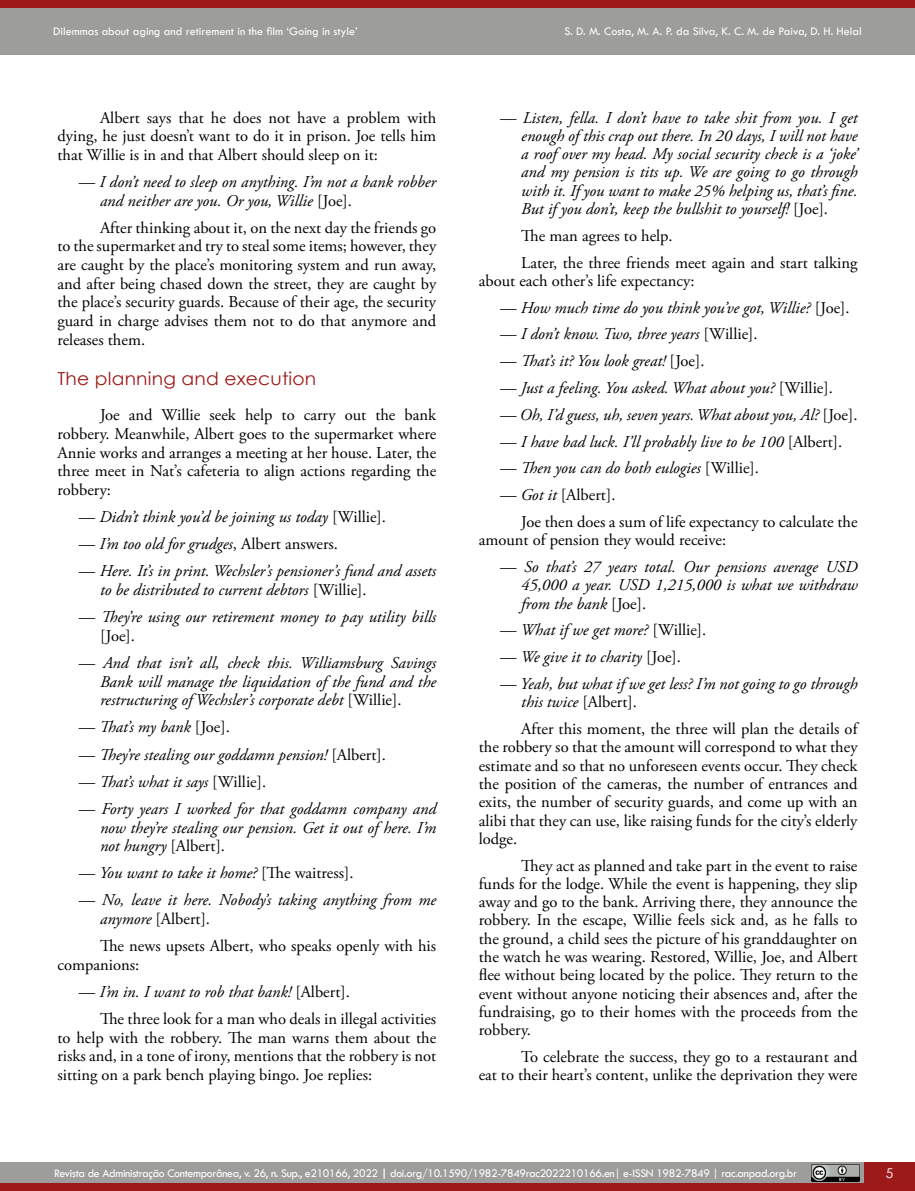
<style>
.page{position:relative;width:915px;height:1191px;background:#fff}
.page>*{position:absolute;margin:0;border:0;box-sizing:border-box;transform-origin:0 0}
.t1{font:18px "Century Gothic";letter-spacing:.01em;color:#9d1a18;scale:1.04 1}
.t2{font:16.5px/18.3px "Adobe Garamond Pro";color:#000;text-align:justify}
.t3{font:italic 16.5px/18.6px "Adobe Garamond Pro";color:#000}
.t4{font:13.5px "Century Gothic";color:#fff}
.t5{font:12px "Tw Cen";letter-spacing:-.03em;color:#fff}
.t6{font:12px "Tw Cen";color:#fff}
.s1{font-style:normal}
.s2{font-style:italic}
.s3{font-weight:700}
</style>
<div class="page">
<div style="left:863px;top:1162px;width:51px;height:21px;background:#9d1a1a"></div>
<div style="left:0;top:0;width:914px;height:54px;background:#9d9d9c"></div>
<div style="left:0;top:0;width:914px;height:7px;background:#9d1a18"></div>
<div style="left:0;top:1162px;width:863px;height:21px;background:#9d9d9c"></div>
<div style="left:0;top:1183px;width:914px;height:8px;background:#9d1a18"></div>
<img style="left:811px;top:1164px;width:48px;height:17px">
<p class="t6" style="left:53px;top:24px;width:306px">Dilemmas about aging and retirement in the film ‘Going in style’</p>
<p class="t6" style="left:564px;top:24px;width:299px">S. D. M. Costa, M. A. P. da Silva, K. C. M. de Paiva, D. H. Helal</p>
<p class="t2" style="left:57px;top:109px;width:380px;text-indent:43px">Albert says that he does not have a problem with dying, he just doesn’t want to do it in prison. Joe tells him that Willie is in and that Albert should sleep on it:</p>
<p class="t3" style="left:100px;top:173px;width:337px;text-indent:-21px"><span class="s1">—</span> I don’t need to sleep on anything. I’m not a bank robber and neither are you. Or you, Willie <span class="s1">[Joe].</span></p>
<p class="t2" style="left:57px;top:219px;width:380px;text-indent:43px">After thinking about it, on the next day the friends go to the supermarket and try to steal some items; however, they are caught by the place’s monitoring system and run away, and after being chased down the street, they are caught by the place’s security guards. Because of their age, the security guard in charge advises them not to do that anymore and releases them.</p>
<p class="t1" style="left:57px;top:366px;width:250px">The planning and execution</p>
<p class="t2" style="left:57px;top:406px;width:380px;text-indent:43px">Joe and Willie seek help to carry out the bank robbery. Meanwhile, Albert goes to the supermarket where Annie works and arranges a meeting at her house. Later, the three meet in Nat’s cafeteria to align actions regarding the robbery:</p>
<p class="t3" style="left:79px;top:508px;width:309px"><span class="s1">—</span> Didn’t think you’d be joining us today <span class="s1">[Willie].</span></p>
<p class="t3" style="left:79px;top:535px;width:261px"><span class="s1">—</span> I’m too old for grudges<span class="s1">, Albert answers.</span></p>
<p class="t3" style="left:100px;top:562px;width:337px;text-indent:-21px"><span class="s1">—</span> Here. It’s in print. Wechsler’s pensioner’s fund and assets to be distributed to current debtors <span class="s1">[Willie].</span></p>
<p class="t3" style="left:100px;top:608px;width:337px;text-indent:-21px"><span class="s1">—</span> They’re using our retirement money to pay utility bills <span class="s1">[Joe].</span></p>
<p class="t3" style="left:100px;top:654px;width:337px;text-align:justify;text-indent:-21px"><span class="s1">—</span> And that isn’t all, check this. Williamsburg Savings Bank will manage the liquidation of the fund and the restructuring of Wechsler’s corporate debt <span class="s1">[Willie].</span></p>
<p class="t3" style="left:79px;top:718px;width:153px"><span class="s1">—</span> That’s my bank <span class="s1">[Joe].</span></p>
<p class="t3" style="left:79px;top:745px;width:308px"><span class="s1">—</span> They’re stealing our goddamn pension! <span class="s1">[Albert].</span></p>
<p class="t3" style="left:79px;top:772px;width:189px"><span class="s1">—</span> That’s what it says <span class="s1">[Willie].</span></p>
<p class="t3" style="left:100px;top:800px;width:337px;text-align:justify;text-indent:-21px"><span class="s1">—</span> Forty years I worked for that goddamn company and now they’re stealing our pension. Get it out of here. I’m not hungry <span class="s1">[Albert].</span></p>
<p class="t3" style="left:79px;top:864px;width:276px"><span class="s1">—</span> You want to take it home? <span class="s1">[The waitress].</span></p>
<p class="t3" style="left:100px;top:891px;width:337px;text-indent:-21px"><span class="s1">—</span> No, leave it here. Nobody’s taking anything from me anymore <span class="s1">[Albert].</span></p>
<p class="t2" style="left:57px;top:937px;width:380px;text-indent:43px">The news upsets Albert, who speaks openly with his companions:</p>
<p class="t2" style="left:100px;top:978px;width:337px;line-height:27.2px;text-indent:-21px">— <span class="s2">I’m in. I want to rob that bank!</span> [Albert].<br>The three look for a man who deals in illegal activities</p>
<p class="t2" style="left:57px;top:1028px;width:380px">to help with the robbery. The man warns them about the risks and, in a tone of irony, mentions that the robbery is not sitting on a park bench playing bingo. Joe replies:</p>
<p class="t3" style="left:521px;top:109px;width:337px;text-align:justify;text-indent:-21px"><span class="s1">—</span> Listen, fella. I don’t have to take shit from you. I get enough of this crap out there. In 20 days, I will not have a roof over my head. My social security check is a ‘joke’ and my pension is tits up. We are going to go through with it. If you want to make 25% helping us, that’s fine.<br>But if you don’t, keep the bullshit to yourself! <span class="s1">[Joe].</span></p>
<p class="t2" style="left:521px;top:223px;width:337px;line-height:26.8px">The man agrees to help.<br>Later, the three friends meet again and start talking</p>
<p class="t2" style="left:478px;top:272px;width:217px">about each other’s life expectancy:</p>
<p class="t3" style="left:500px;top:298px;width:351px"><span class="s1">—</span> How much time do you think you’ve got, Willie? <span class="s1">[Joe].</span></p>
<p class="t3" style="left:500px;top:325px;width:259px"><span class="s1">—</span> I don’t know. Two, three years <span class="s1">[Willie].</span></p>
<p class="t3" style="left:500px;top:352px;width:206px"><span class="s1">—</span> That’s it? You look great! <span class="s1">[Joe].</span></p>
<p class="t3" style="left:500px;top:379px;width:334px"><span class="s1">—</span> Just a feeling. You asked. What about you? <span class="s1">[Willie].</span></p>
<p class="t3" style="left:500px;top:406px;width:359px"><span class="s1">—</span> Oh, I’d guess, uh, seven years. What about you, Al? <span class="s1">[Joe].</span></p>
<p class="t3" style="left:500px;top:432px;width:344px"><span class="s1">—</span> I have bad luck. I’ll probably live to be 100 <span class="s1">[Albert].</span></p>
<p class="t3" style="left:500px;top:459px;width:260px"><span class="s1">—</span> Then you can do both eulogies <span class="s1">[Willie].</span></p>
<p class="t2" style="left:521px;top:482px;width:337px;line-height:26.8px;text-indent:-21px">— <span class="s2">Got it</span> [Albert].<br>Joe then does a sum of life expectancy to calculate the</p>
<p class="t2" style="left:478px;top:531px;width:249px">amount of pension they would receive:</p>
<p class="t3" style="left:521px;top:558px;width:337px;text-align:justify;text-indent:-21px"><span class="s1">—</span> So that’s 27 years total. Our pensions average USD 45,000 a year. USD 1,215,000 is what we withdraw from the bank <span class="s1">[Joe].</span></p>
<p class="t3" style="left:500px;top:621px;width:208px"><span class="s1">—</span> What if we get more? <span class="s1">[Willie].</span></p>
<p class="t3" style="left:500px;top:648px;width:182px"><span class="s1">—</span> We give it to charity <span class="s1">[Joe].</span></p>
<p class="t3" style="left:521px;top:675px;width:337px;text-indent:-21px"><span class="s1">—</span> Yeah, but what if we get less? I’m not going to go through this twice <span class="s1">[Albert].</span></p>
<p class="t2" style="left:478px;top:720px;width:380px;text-indent:43px">After this moment, the three will plan the details of the robbery so that the amount will correspond to what they estimate and so that no unforeseen events occur. They check the position of the cameras, the number of entrances and exits, the number of security guards, and come up with an alibi that they can use, like raising funds for the city’s elderly lodge.</p>
<p class="t2" style="left:478px;top:856px;width:380px;text-indent:43px">They act as planned and take part in the event to raise funds for the lodge. While the event is happening, they slip away and go to the bank. Arriving there, they announce the robbery. In the escape, Willie feels sick and, as he falls to the ground, a child sees the picture of his granddaughter on the watch he was wearing. Restored, Willie, Joe, and Albert flee without being located by the police. They return to the event without anyone noticing their absences and, after the fundraising, go to their homes with the proceeds from the robbery.</p>
<p class="t2" style="left:478px;top:1048px;width:380px;text-align:right">To celebrate the success, they go to a restaurant and<br>eat to their heart’s content, unlike the deprivation they were</p>
<p class="t5" style="left:54px;top:1166px;width:744px">Revista de Administração Contemporânea, v. 26, n. Sup., e210166, 2022 <span class="s3">|</span> doi.org/10.1590/1982-7849rac2022210166.en| e-ISSN 1982-7849 | rac.anpad.org.br</p>
<p class="t4" style="left:885px;top:1163px;width:9px">5</p>
</div>
